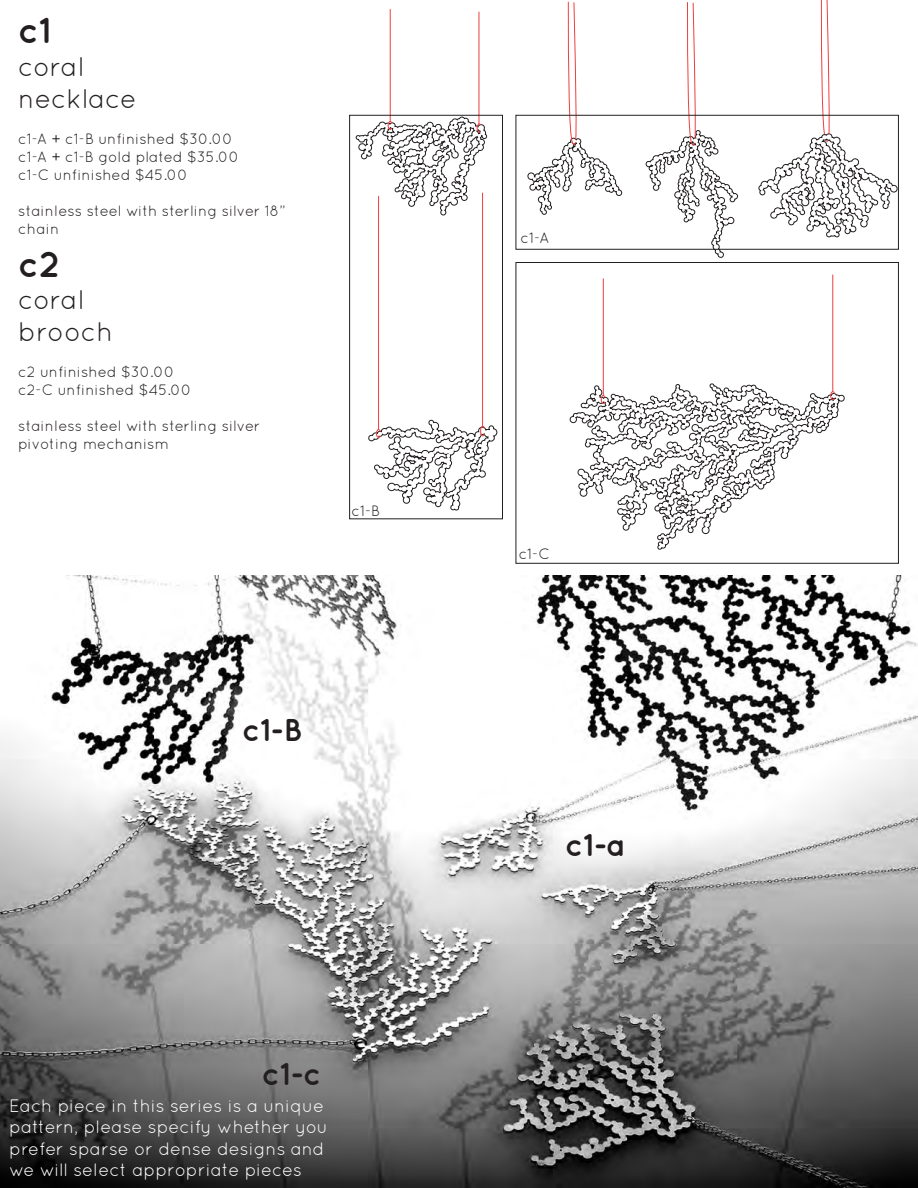
<style>
.page{position:relative;width:918px;height:1188px;background:#fff}
.page>*{position:absolute;margin:0;border:0;box-sizing:border-box;transform-origin:0 0}
.t1{font:700 36px "Quicksand";color:#231f20}
.t2{font:700 31.5px "Quicksand";color:#231f20}
.t3{font:27px/32.4px "Quicksand";color:#231f20}
.t4{font:18px/21.6px "Quicksand";color:#fff}
.t5{font:15px/18px "Quicksand";color:#231f20}
</style>
<div class="page">
<svg style="left:570px;top:383px;width:275px;height:167px"></svg>
<hr style="left:832px;top:275px;width:1px;height:117px;background:#ef3f3f">
<svg style="left:593px;top:389px;width:243px;height:147px"></svg>
<hr style="left:603px;top:279px;width:1px;height:117px;background:#ef3f3f">
<hr style="left:479px;top:12px;width:1px;height:112px;background:#ef3f3f">
<svg style="left:355px;top:117px;width:132px;height:98px"></svg>
<hr style="left:390px;top:9px;width:1px;height:113px;background:#ef3f3f">
<hr style="left:482px;top:193px;width:1px;height:233px;background:#ef3f3f">
<svg style="left:368px;top:419px;width:129px;height:92px"></svg>
<hr style="left:378px;top:196px;width:1px;height:234px;background:#ef3f3f">
<div style="left:350px;top:115px;width:153px;height:404px;border:1px solid #231f20"></div>
<div style="left:516px;top:262px;width:383px;height:301px;border:1px solid #231f20"></div>
<svg style="left:646px;top:2px;width:92px;height:256px"></svg>
<svg style="left:526px;top:1px;width:97px;height:214px"></svg>
<svg style="left:758px;top:0;width:141px;height:238px"></svg>
<div style="left:516px;top:115px;width:383px;height:134px;border:1px solid #231f20"></div>
<img style="left:0;top:575px;width:918px;height:613px">
<h1 class="t1" style="left:18px;top:10px;width:34px">c1</h1>
<h3 class="t3" style="left:18px;top:50px;width:120px">coral necklace</h3>
<p class="t5" style="left:18px;top:130px;width:223px">c1-A + c1-B unfinished $30.00 c1-A + c1-B gold plated $35.00 c1-C unfinished $45.00</p>
<p class="t5" style="left:18px;top:202px;width:269px">stainless steel with sterling silver 18” chain</p>
<h1 class="t1" style="left:18px;top:243px;width:43px">c2</h1>
<h3 class="t3" style="left:18px;top:283px;width:96px">coral brooch</h3>
<p class="t5" style="left:18px;top:363px;width:175px">c2 unfinished $30.00 c2-C unfinished $45.00</p>
<p class="t5" style="left:18px;top:417px;width:244px">stainless steel with sterling silver pivoting mechanism</p>
<p class="t5" style="left:351px;top:502px;width:30px">c1-B</p>
<h2 class="t2" style="left:242px;top:712px;width:62px">c1-B</h2>
<h2 class="t2" style="left:262px;top:1056px;width:61px">c1-c</h2>
<p class="t4" style="left:9px;top:1094px;width:320px">Each piece in this series is a unique pattern, please specify whether you prefer sparse or dense designs and we will select appropriate pieces</p>
<p class="t5" style="left:521px;top:228px;width:30px">c1-A</p>
<p class="t5" style="left:519px;top:545px;width:33px">c1-C</p>
<h2 class="t2" style="left:565px;top:827px;width:62px">c1-a</h2>
</div>
